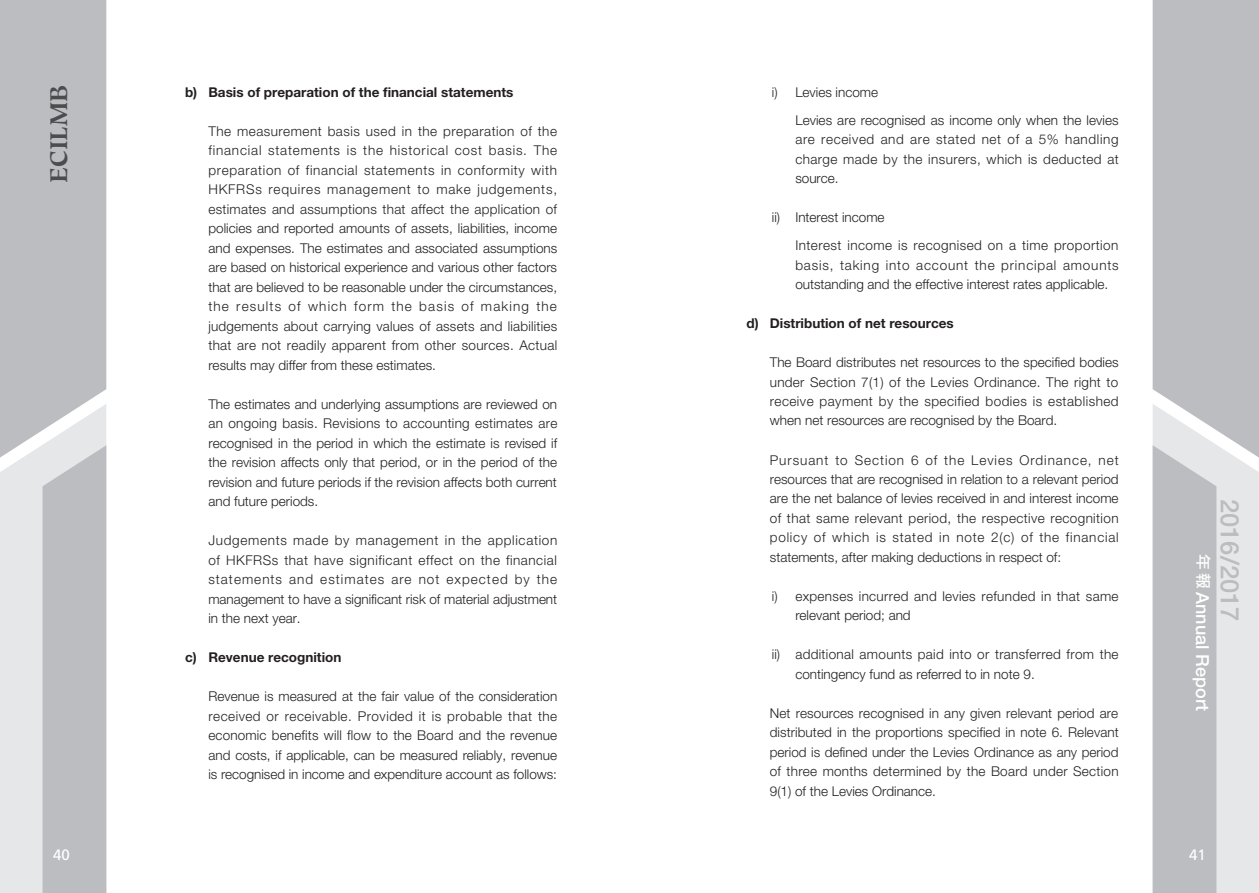
<style>
.page{position:relative;width:1259px;height:893px;background:#fff}
.page>*{position:absolute;margin:0;border:0;box-sizing:border-box;transform-origin:0 0}
.t1{font:500 25.5px "Helvetica Neue LT Std";color:#bcbdc0}
.t2{font:700 24px "Hiroshige";color:#4b4c4d}
.t3{font:500 18px "Helvetica Neue LT Std";color:#fff}
.t4{font:15px "Frutiger";color:#fff}
.t5{font:300 13.5px/19.5px "Helvetica Neue LT Std";color:#231f20;text-align:justify}
.t6{font:300 13.5px/19.5px "Helvetica Neue LT Std";letter-spacing:.025em;color:#231f20}
.t7{font:700 13.5px "Helvetica Neue LT Std";color:#231f20}
.t8{font:300 13.5px/28px "Helvetica Neue LT Std";letter-spacing:.035em;color:#231f20}
.s1{font-family:"DF Li Hei HK W5";font-weight:400;font-size:15.75px}
</style>
<div class="page">
<div style="left:0;top:0;width:106px;height:388px;background:#bcbdc0"></div>
<svg style="left:0;top:388px;width:106px;height:505px;background:#cecfd1"></svg>
<div style="left:1152px;top:0;width:107px;height:388px;background:#bcbdc0"></div>
<svg style="left:1152px;top:388px;width:107px;height:505px;background:#cecfd2"></svg>
<h2 class="t2" style="left:44px;top:183px;width:100px;rotate:-90deg">ECILMB</h2>
<p class="t7" style="left:185px;top:83px;width:330px">b) Basis of preparation of the financial statements</p>
<p class="t5" style="left:208px;top:121px;width:350px">The measurement basis used in the preparation of the financial statements is the historical cost basis. The preparation of financial statements in conformity with HKFRSs requires management to make judgements, estimates and assumptions that affect the application of policies and reported amounts of assets, liabilities, income and expenses. The estimates and associated assumptions are based on historical experience and various other factors that are believed to be reasonable under the circumstances, the results of which form the basis of making the judgements about carrying values of assets and liabilities that are not readily apparent from other sources. Actual results may differ from these estimates.</p>
<p class="t5" style="left:208px;top:394px;width:350px">The estimates and underlying assumptions are reviewed on an ongoing basis. Revisions to accounting estimates are recognised in the period in which the estimate is revised if the revision affects only that period, or in the period of the revision and future periods if the revision affects both current and future periods.</p>
<p class="t5" style="left:208px;top:530px;width:350px">Judgements made by management in the application of HKFRSs that have significant effect on the financial statements and estimates are not expected by the management to have a significant risk of material adjustment in the next year.</p>
<p class="t7" style="left:185px;top:649px;width:158px">c) Revenue recognition</p>
<p class="t5" style="left:208px;top:686px;width:350px">Revenue is measured at the fair value of the consideration received or receivable. Provided it is probable that the economic benefits will flow to the Board and the revenue and costs, if applicable, can be measured reliably, revenue is recognised in income and expenditure account as follows:</p>
<p class="t5" style="left:795px;top:77px;width:325px;line-height:28px;text-indent:-23px">i) Levies income<br>Levies are recognised as income only when the levies</p>
<p class="t5" style="left:795px;top:129px;width:325px">are received and are stated net of a 5% handling charge made by the insurers, which is deducted at source.</p>
<p class="t8" style="left:795px;top:203px;width:325px;text-indent:-23px">ii) Interest income<br>Interest income is recognised on a time proportion</p>
<p class="t5" style="left:795px;top:255px;width:325px">basis, taking into account the principal amounts outstanding and the effective interest rates applicable.</p>
<p class="t7" style="left:746px;top:315px;width:209px">d) Distribution of net resources</p>
<p class="t5" style="left:770px;top:352px;width:350px">The Board distributes net resources to the specified bodies under Section 7(1) of the Levies Ordinance. The right to receive payment by the specified bodies is established when net resources are recognised by the Board.</p>
<p class="t5" style="left:770px;top:450px;width:350px">Pursuant to Section 6 of the Levies Ordinance, net resources that are recognised in relation to a relevant period are the net balance of levies received in and interest income of that same relevant period, the respective recognition policy of which is stated in note 2(c) of the financial statements, after making deductions in respect of:</p>
<p class="t6" style="left:795px;top:586px;width:325px;text-indent:-23px">i) expenses incurred and levies refunded in that same relevant period; and</p>
<p class="t6" style="left:795px;top:645px;width:325px;text-indent:-23px">ii) additional amounts paid into or transferred from the contingency fund as referred to in note 9.</p>
<p class="t5" style="left:770px;top:703px;width:350px">Net resources recognised in any given relevant period are distributed in the proportions specified in note 6. Relevant period is defined under the Levies Ordinance as any period of three months determined by the Board under Section 9(1) of the Levies Ordinance.</p>
<h3 class="t3" style="left:1213px;top:554px;width:158px;rotate:90deg"><span class="s1">年報</span> Annual Report</h3>
<h1 class="t1" style="left:1245px;top:499px;width:124px;rotate:90deg">2016/2017</h1>
<p class="t4" style="left:53px;top:846px;width:18px">40</p>
<p class="t4" style="left:1189px;top:846px;width:18px">41</p>
</div>
